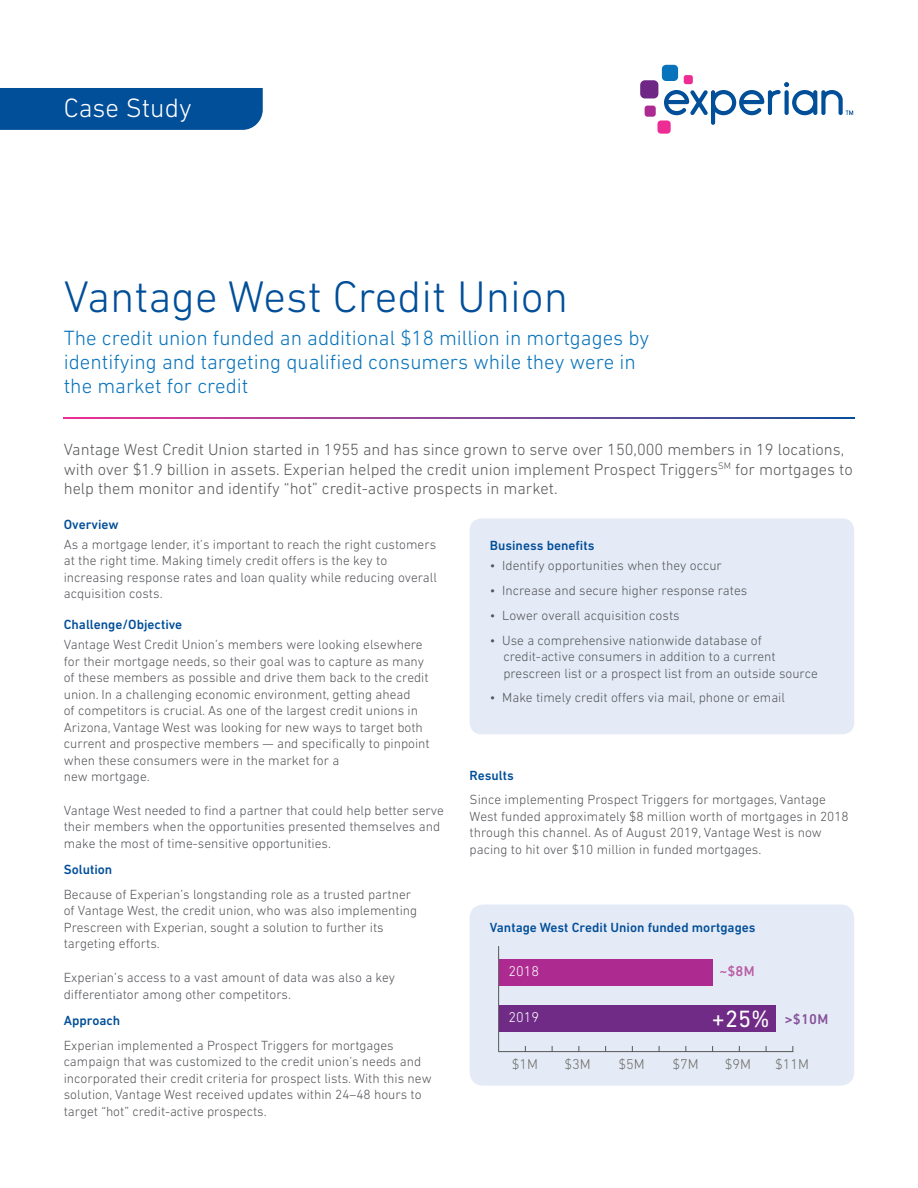
<style>
.page{position:relative;width:918px;height:1188px;background:#fff}
.page>*{position:absolute;margin:0;border:0;box-sizing:border-box;transform-origin:0 0}
.Title_heading_30_30{font:300 45px "DIN Next W1 G";color:#014e99}
.t1{font:300 27px "DIN Next W1 G";color:#fff}
.t2{font:24px "DIN Next W1 G";color:#fff}
.Title_subheading_14{font:300 21px/24px "DIN Next W1 G";color:#0773bb}
.Introduction_11_13{font:300 16.5px/19.5px "DIN Next W1 G";color:#57585a}
.t3{font:300 14.4px "DIN Next W1 G";color:#6f6e6b}
.t4{font:300 14.4px "DIN Next W1 G";color:#fff}
.t5{font:500 14.4px "DIN Next W1 G";color:#855099}
.t6{font:500 14.4px "DIN Next W1 G";color:#b95ca4}
.t7{font:300 13.5px/16.5px "DIN Next W1 G";color:#54555a}
.Sub_heading_1{font:500 13.5px "DIN Next W1 G";color:#014e99}
</style>
<div class="page">
<div style="left:0;top:88px;width:263px;height:42px;background:#014e99"></div>
<div style="left:662px;top:65px;width:16px;height:16px;background:#0773bb;border-radius:4px"></div>
<div style="left:640px;top:80px;width:18px;height:18px;background:#6f2786;border-radius:5px"></div>
<div style="left:645px;top:106px;width:11px;height:11px;background:#ac2b91;border-radius:3px"></div>
<div style="left:658px;top:120px;width:13px;height:14px;background:#ed2d94;border-radius:3px"></div>
<div style="left:684px;top:75px;width:9px;height:9px;background:#ed2d94;border-radius:2px"></div>
<svg style="left:664px;top:82px;width:189px;height:43px"></svg>
<svg style="left:64px;top:418px;width:790px;height:1px"></svg>
<div style="left:470px;top:518px;width:384px;height:216px;background:#e5ebf6;border-radius:12px"></div>
<div style="left:470px;top:904px;width:384px;height:182px;background:#e5ebf6;border-radius:14px"></div>
<hr style="left:498px;top:946px;width:1px;height:106px;background:#575755">
<div style="left:499px;top:959px;width:214px;height:27px;background:#ad2b91"></div>
<div style="left:499px;top:1005px;width:277px;height:27px;background:#702b87"></div>
<hr style="left:498px;top:1051px;width:295px;height:1px;background:#575755">
<h2 class="t1" style="left:64px;top:93px;width:129px">Case Study</h2>
<p class="Title_heading_30_30" style="left:64px;top:271px;width:506px">Vantage West Credit Union</p>
<p class="Title_subheading_14" style="left:64px;top:326px;width:587px">The credit union funded an additional $18 million in mortgages by identifying and targeting qualified consumers while they were in the market for credit</p>
<p class="Introduction_11_13" style="left:64px;top:440px;width:791px">Vantage West Credit Union started in 1955 and has since grown to serve over 150,000 members in 19 locations, with over $1.9 billion in assets. Experian helped the credit union implement Prospect Triggers<sup>SM</sup> for mortgages to help them monitor and identify “hot” credit-active prospects in market.</p>
<p class="Sub_heading_1" style="left:64px;top:516px;width:56px">Overview</p>
<p class="t7" style="left:64px;top:536px;width:375px">As a mortgage lender, it’s important to reach the right customers at the right time. Making timely credit offers is the key to increasing response rates and loan quality while reducing overall acquisition costs.</p>
<p class="Sub_heading_1" style="left:64px;top:617px;width:120px">Challenge/Objective</p>
<p class="t7" style="left:64px;top:636px;width:368px">Vantage West Credit Union’s members were looking elsewhere for their mortgage needs, so their goal was to capture as many of these members as possible and drive them back to the credit union. In a challenging economic environment, getting ahead<br>of competitors is crucial. As one of the largest credit unions in Arizona, Vantage West was looking for new ways to target both current and prospective members — and specifically to pinpoint when these consumers were in the market for a<br>new mortgage.</p>
<p class="t7" style="left:64px;top:802px;width:382px">Vantage West needed to find a partner that could help better serve their members when the opportunities presented themselves and make the most of time-sensitive opportunities.</p>
<p class="Sub_heading_1" style="left:64px;top:862px;width:50px">Solution</p>
<p class="t7" style="left:64px;top:886px;width:355px">Because of Experian’s longstanding role as a trusted partner of Vantage West, the credit union, who was also implementing Prescreen with Experian, sought a solution to further its targeting efforts.</p>
<p class="t7" style="left:64px;top:969px;width:333px">Experian’s access to a vast amount of data was also a key differentiator among other competitors.</p>
<p class="Sub_heading_1" style="left:64px;top:1013px;width:58px">Approach</p>
<p class="t7" style="left:64px;top:1037px;width:369px">Experian implemented a Prospect Triggers for mortgages campaign that was customized to the credit union’s needs and incorporated their credit criteria for prospect lists. With this new solution, Vantage West received updates within 24–48 hours to target “hot” credit-active prospects.</p>
<p class="Sub_heading_1" style="left:490px;top:538px;width:106px">Business benefits</p>
<p class="t7" style="left:490px;top:558px;width:234px">• Identify opportunities when they occur</p>
<p class="t7" style="left:490px;top:582px;width:259px">• Increase and secure higher response rates</p>
<p class="t7" style="left:490px;top:607px;width:191px">• Lower overall acquisition costs</p>
<p class="t7" style="left:503px;top:632px;width:316px;text-indent:-14px">• Use a comprehensive nationwide database of credit-active consumers in addition to a current prescreen list or a prospect list from an outside source</p>
<p class="t7" style="left:490px;top:690px;width:297px">• Make timely credit offers via mail, phone or email</p>
<p class="Sub_heading_1" style="left:470px;top:767px;width:46px">Results</p>
<p class="t7" style="left:470px;top:791px;width:381px">Since implementing Prospect Triggers for mortgages, Vantage West funded approximately $8 million worth of mortgages in 2018 through this channel. As of August 2019, Vantage West is now pacing to hit over $10 million in funded mortgages.</p>
<p class="Sub_heading_1" style="left:490px;top:920px;width:267px">Vantage West Credit Union funded mortgages</p>
<p class="t4" style="left:508px;top:963px;width:32px">2018</p>
<p class="t4" style="left:508px;top:1009px;width:32px">2019</p>
<p class="t6" style="left:719px;top:963px;width:37px">~$8M</p>
<p class="t2" style="left:712px;top:1005px;width:59px">+25%</p>
<p class="t5" style="left:785px;top:1010px;width:45px">&gt;$10M</p>
<p class="t3" style="left:512px;top:1055px;width:28px">$1M</p>
<p class="t3" style="left:564px;top:1055px;width:28px">$3M</p>
<p class="t3" style="left:618px;top:1055px;width:28px">$5M</p>
<p class="t3" style="left:672px;top:1055px;width:28px">$7M</p>
<p class="t3" style="left:725px;top:1055px;width:28px">$9M</p>
<p class="t3" style="left:775px;top:1055px;width:35px">$11M</p>
</div>
